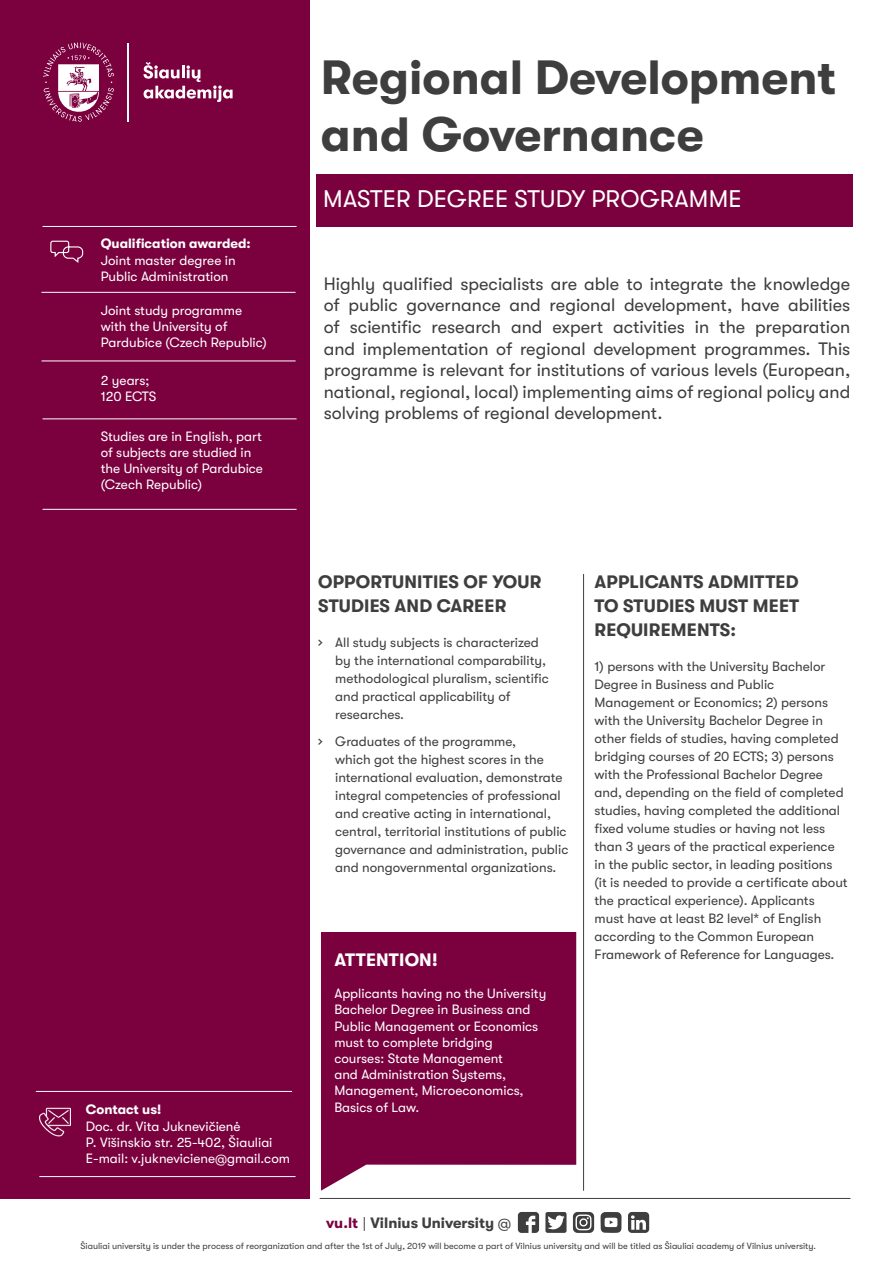
<style>
.page{position:relative;width:893px;height:1263px;background:#fff}
.page>*{position:absolute;margin:0;border:0;box-sizing:border-box;transform-origin:0 0}
.t1{font:700 48px/57.6px "GT Walsheim";color:#3e3e3f}
.t2{font:24px "GT Walsheim";letter-spacing:.01em;color:#fff}
.t3{font:18px/21.6px "GT Walsheim";color:#3e3e3f;text-align:justify}
.t4{font:700 18px/24px "GT Walsheim";letter-spacing:.01em;color:#3e3e3f}
.t5{font:700 18px "GT Walsheim";letter-spacing:.01em;color:#fff}
.t6{font:700 15px "GT Walsheim";color:#3e3e3f}
.t7{font:13.5px/18px "GT Walsheim";color:#3e3e3f}
.t8{font:13.5px/16.2px "GT Walsheim";color:#fff}
.t9{font:700 13.5px "GT Walsheim";color:#fff}
.t10{font:9px "GT Walsheim";color:#3e3e3f}
.s1{font-size:16.5px}
.s2{color:#7a003e}
.s3{font-weight:400}
</style>
<div class="page">
<div style="left:0;top:0;width:309px;height:1198px;background:#7a003e"></div>
<svg style="left:50px;top:240px;width:34px;height:23px"></svg>
<hr style="left:320px;top:1198px;width:530px;height:1px;background:#3e3e3f">
<hr style="left:583px;top:574px;width:1px;height:617px;background:#3e3e3f">
<svg style="left:321px;top:932px;width:255px;height:259px;background:#86174f"></svg>
<hr style="left:41px;top:292px;width:255px;height:1px;background:#fff">
<hr style="left:43px;top:226px;width:254px;height:1px;background:#fff">
<hr style="left:43px;top:418px;width:254px;height:1px;background:#fff">
<hr style="left:43px;top:509px;width:254px;height:1px;background:#fff">
<hr style="left:42px;top:361px;width:254px;height:1px;background:#fff">
<svg style="left:573px;top:1212px;width:21px;height:21px"></svg>
<svg style="left:518px;top:1212px;width:21px;height:21px"></svg>
<svg style="left:628px;top:1212px;width:21px;height:21px"></svg>
<svg style="left:601px;top:1212px;width:20px;height:21px"></svg>
<svg style="left:545px;top:1212px;width:21px;height:21px"></svg>
<svg style="left:143px;top:62px;width:90px;height:40px"></svg>
<svg style="left:43px;top:43px;width:71px;height:79px"></svg>
<hr style="left:128px;top:43px;width:1px;height:79px;background:#fff">
<div style="left:316px;top:174px;width:536px;height:52px;background:#7a003e"></div>
<hr style="left:36px;top:1091px;width:256px;height:1px;background:#fff">
<hr style="left:39px;top:1176px;width:257px;height:1px;background:#fff">
<img style="left:39px;top:1107px;width:31px;height:30px">
<h1 class="t1" style="left:321px;top:48px;width:517px">Regional Development and Governance</h1>
<p class="t9" style="left:101px;top:236px;width:152px">Qualification awarded:</p>
<p class="t8" style="left:101px;top:252px;width:136px">Joint master degree in<br>Public Administration</p>
<p class="t8" style="left:101px;top:302px;width:168px">Joint study programme with the University of<br>Pardubice (Czech Republic)</p>
<p class="t8" style="left:101px;top:372px;width:57px">2 years;<br>120 ECTS</p>
<p class="t8" style="left:101px;top:428px;width:164px">Studies are in English, part of subjects are studied in the University of Pardubice (Czech Republic)</p>
<h2 class="t2" style="left:323px;top:185px;width:420px">MASTER DEGREE STUDY PROGRAMME</h2>
<p class="t3" style="left:324px;top:273px;width:528px">Highly qualified specialists are able to integrate the knowledge of public governance and regional development, have abilities of scientific research and expert activities in the preparation and implementation of regional development programmes. This programme is relevant for institutions of various levels (European, national, regional, local) implementing aims of regional policy and solving problems of regional development.</p>
<p class="t9" style="left:86px;top:1102px;width:77px">Contact us!</p>
<p class="t8" style="left:86px;top:1118px;width:206px">Doc. dr. Vita Juknevičienė<br>P. Višinskio str. 25-402, Šiauliai<br>E-mail: v.jukneviciene@gmail.com</p>
<h3 class="t4" style="left:318px;top:569px;width:225px">OPPORTUNITIES OF YOUR<br>STUDIES AND CAREER</h3>
<p class="t7" style="left:335px;top:633px;width:215px;text-indent:-17px"><span class="s1">›</span> All study subjects is characterized by the international comparability, methodological pluralism, scientific and practical applicability of researches.</p>
<p class="t7" style="left:335px;top:732px;width:235px;text-indent:-17px"><span class="s1">›</span> Graduates of the programme,<br>which got the highest scores in the international evaluation, demonstrate integral competencies of professional and creative acting in international, central, territorial institutions of public governance and administration, public and nongovernmental organizations.</p>
<h3 class="t5" style="left:334px;top:949px;width:105px">ATTENTION!</h3>
<p class="t8" style="left:334px;top:985px;width:214px">Applicants having no the University<br>Bachelor Degree in Business and<br>Public Management or Economics must to complete bridging<br>courses: State Management<br>and Administration Systems,<br>Management, Microeconomics,<br>Basics of Law.</p>
<h3 class="t4" style="left:595px;top:569px;width:206px;text-align:justify">APPLICANTS ADMITTED TO STUDIES MUST MEET REQUIREMENTS:</h3>
<p class="t7" style="left:594px;top:657px;width:255px">1) persons with the University Bachelor Degree in Business and Public Management or Economics; 2) persons with the University Bachelor Degree in other fields of studies, having completed bridging courses of 20 ECTS; 3) persons with the Professional Bachelor Degree and, depending on the field of completed studies, having completed the additional fixed volume studies or having not less than 3 years of the practical experience in the public sector, in leading positions (it is needed to provide a certificate about the practical experience). Applicants<br>must have at least B2 level* of English according to the Common European Framework of Reference for Languages.</p>
<p class="t6" style="left:326px;top:1214px;width:187px"><span class="s2">vu.lt</span> <span class="s3">|</span> Vilnius University <span class="s3">@</span></p>
<p class="t10" style="left:81px;top:1241px;width:737px">Šiauliai university is under the process of reorganization and after the 1st of July, 2019 will become a part of Vilnius university and will be titled as Šiauliai academy of Vilnius university.</p>
</div>
